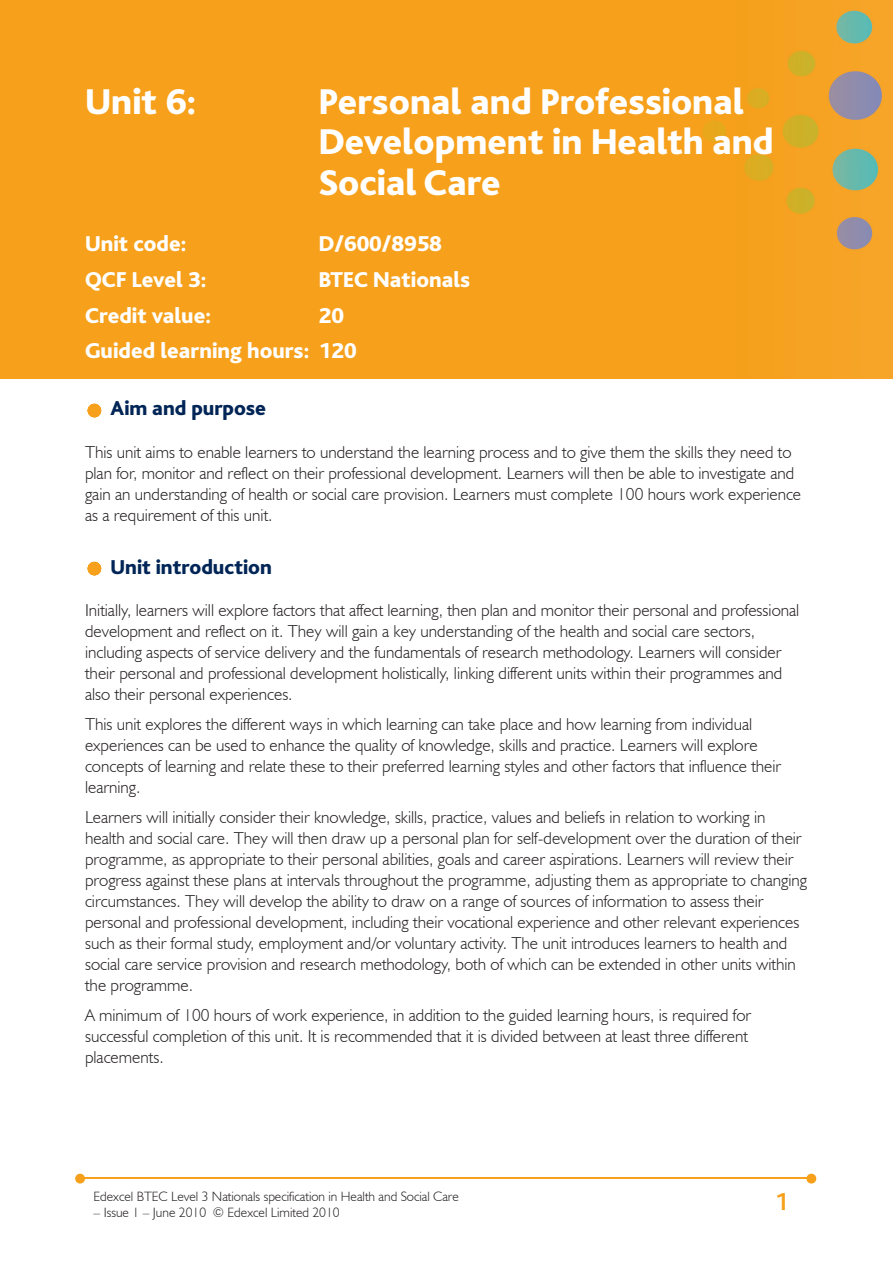
<style>
.page{position:relative;width:893px;height:1263px;background:#fff}
.page>*{position:absolute;margin:0;border:0;box-sizing:border-box;transform-origin:0 0}
.t1{font:800 37.5px/40.5px "Bliss";color:#fff}
.t2{font:700 25.5px "Bliss";color:#f6a01b}
.t3{font:800 22.5px/35.7px "Bliss";color:#fff}
.t4{font:800 21px "Bliss";color:#002556}
.t5{font:300 17.25px/21px "Humanist 521 BT";color:#231f20}
.t6{font:300 13.5px "Humanist 521 BT";color:#231f20}
</style>
<div class="page">
<img style="left:0;top:0;width:893px;height:378px">
<hr style="left:83px;top:1178px;width:727px;height:1px;background:#f6a01b">
<svg style="left:806px;top:1174px;width:10px;height:9px"></svg>
<svg style="left:75px;top:1174px;width:10px;height:9px"></svg>
<svg style="left:88px;top:404px;width:13px;height:13px"></svg>
<svg style="left:88px;top:562px;width:13px;height:13px"></svg>
<h1 class="t1" style="left:85px;top:82px;width:113px">Unit 6:</h1>
<h1 class="t1" style="left:319px;top:82px;width:456px">Personal and Professional<br>Development in Health and<br>Social Care</h1>
<h3 class="t3" style="left:85px;top:227px;width:103px">Unit code:</h3>
<h3 class="t3" style="left:319px;top:227px;width:124px">D/600/8958</h3>
<h3 class="t3" style="left:85px;top:262px;width:123px">QCF Level 3:</h3>
<h3 class="t3" style="left:319px;top:262px;width:153px">BTEC Nationals</h3>
<h3 class="t3" style="left:85px;top:298px;width:128px">Credit value:</h3>
<h3 class="t3" style="left:85px;top:298px;width:273px;text-indent:234px">20<br>Guided learning hours: 120</h3>
<p class="t4" style="left:111px;top:398px;width:157px">Aim and purpose</p>
<p class="t5" style="left:85px;top:441px;width:718px">This unit aims to enable learners to understand the learning process and to give them the skills they need to plan for, monitor and reflect on their professional development. Learners will then be able to investigate and gain an understanding of health or social care provision. Learners must complete 100 hours work experience as a requirement of this unit.</p>
<p class="t4" style="left:111px;top:556px;width:163px">Unit introduction</p>
<p class="t5" style="left:85px;top:599px;width:716px">Initially, learners will explore factors that affect learning, then plan and monitor their personal and professional development and reflect on it. They will gain a key understanding of the health and social care sectors, including aspects of service delivery and the fundamentals of research methodology. Learners will consider their personal and professional development holistically, linking different units within their programmes and also their personal experiences.</p>
<p class="t5" style="left:85px;top:713px;width:698px">This unit explores the different ways in which learning can take place and how learning from individual experiences can be used to enhance the quality of knowledge, skills and practice. Learners will explore concepts of learning and relate these to their preferred learning styles and other factors that influence their learning.</p>
<p class="t5" style="left:85px;top:806px;width:724px">Learners will initially consider their knowledge, skills, practice, values and beliefs in relation to working in health and social care. They will then draw up a personal plan for self-development over the duration of their programme, as appropriate to their personal abilities, goals and career aspirations. Learners will review their progress against these plans at intervals throughout the programme, adjusting them as appropriate to changing circumstances. They will develop the ability to draw on a range of sources of information to assess their personal and professional development, including their vocational experience and other relevant experiences such as their formal study, employment and/or voluntary activity. The unit introduces learners to health and social care service provision and research methodology, both of which can be extended in other units within the programme.</p>
<p class="t5" style="left:85px;top:1004px;width:668px">A minimum of 100 hours of work experience, in addition to the guided learning hours, is required for successful completion of this unit. It is recommended that it is divided between at least three different placements.</p>
<p class="t6" style="left:94px;top:1188px;width:367px">Edexcel BTEC Level 3 Nationals specification in Health and Social Care</p>
<p class="t6" style="left:94px;top:1204px;width:248px">– Issue 1 – June 2010 © Edexcel Limited 2010</p>
<h2 class="t2" style="left:775px;top:1189px;width:15px">1</h2>
</div>
